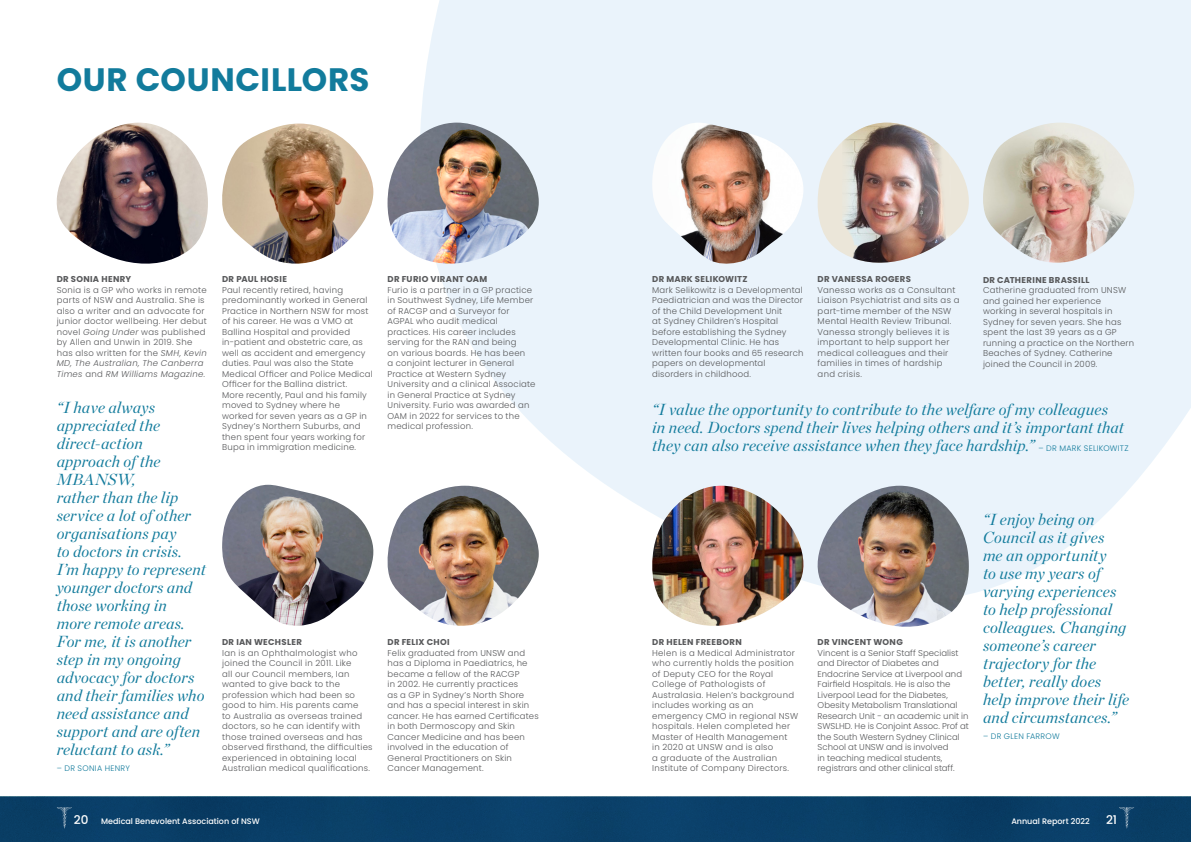
<style>
.page{position:relative;width:1191px;height:842px;background:#fff}
.page>*{position:absolute;margin:0;border:0;box-sizing:border-box;transform-origin:0 0}
.t1{font:700 32.4px "Poppins";letter-spacing:.02em;color:#127b9c}
.t2{font:italic 16px/18px "Chronicle Display";letter-spacing:.01em;color:#127b9c}
.t3{font:500 12px "Poppins";color:#fff}
.t4{font:300 8.5px/10.5px "Poppins";letter-spacing:.025em;color:#57585a}
.t5{font:300 8.5px/10.5px "Poppins";letter-spacing:.005em;color:#57585a}
.t6{font:700 8.5px "Poppins";letter-spacing:.04em;color:#57585a}
.t7{font:500 8px "Poppins";color:#fff}
.t8{font:300 8px "Poppins";letter-spacing:.035em;color:#127b9c}
.s1{font-style:italic}
.s2{font-family:"Poppins";font-weight:300;font-style:normal;font-size:8px}
.s3{font-size:12px}
</style>
<div class="page">
<svg style="left:421px;top:0;width:770px;height:594px;background:#ecf4fb"></svg>
<img style="left:652px;top:123px;width:151px;height:142px">
<img style="left:57px;top:123px;width:151px;height:141px">
<svg style="left:815px;top:119px;width:156px;height:155px;background:#eaeeef"></svg>
<img style="left:842px;top:123px;width:108px;height:141px">
<img style="left:387px;top:123px;width:152px;height:142px">
<img style="left:983px;top:123px;width:151px;height:141px">
<img style="left:387px;top:486px;width:152px;height:140px">
<img style="left:222px;top:124px;width:151px;height:140px">
<img style="left:222px;top:485px;width:151px;height:141px">
<img style="left:651px;top:486px;width:153px;height:140px">
<img style="left:817px;top:486px;width:152px;height:141px">
<div style="left:0;top:797px;width:1191px;height:45px;background:#0a3f68"></div>
<svg style="left:1119px;top:807px;width:15px;height:21px"></svg>
<svg style="left:57px;top:807px;width:15px;height:21px"></svg>
<p class="t1" style="left:57px;top:61px;width:314px">OUR COUNCILLORS</p>
<p class="t6" style="left:57px;top:274px;width:76px">DR SONIA HENRY</p>
<p class="t4" style="left:57px;top:284px;width:152px">Sonia is a GP who works in remote parts of NSW and Australia. She is also a writer and an advocate for junior doctor wellbeing. Her debut novel <span class="s1">Going Under</span> was published by Allen and Unwin in 2019. She has also written for the <span class="s1">SMH, Kevin<br>MD, The Australian, The Canberra<br>Times</span> and <span class="s1">RM Williams Magazine</span>.</p>
<p class="t2" style="left:57px;top:397px;width:151px">“I have always appreciated the direct-action approach of the<br>MBANSW,<br>rather than the lip service a lot of other organisations pay<br>to doctors in crisis.<br>I’m happy to represent younger doctors and those working in<br>more remote areas.<br>For me, it is another step in my ongoing advocacy for doctors and their families who need assistance and support and are often reluctant to ask.”</p>
<p class="t8" style="left:57px;top:764px;width:75px">– DR SONIA HENRY</p>
<p class="t6" style="left:222px;top:274px;width:66px">DR PAUL HOSIE</p>
<p class="t4" style="left:222px;top:284px;width:152px">Paul recently retired, having predominantly worked in General<br>Practice in Northern NSW for most of his career. He was a VMO at<br>Ballina Hospital and provided in-patient and obstetric care, as well as accident and emergency duties. Paul was also the State<br>Medical Officer and Police Medical<br>Officer for the Ballina district.<br>More recently, Paul and his family moved to Sydney where he worked for seven years as a GP in<br>Sydney’s Northern Suburbs, and then spent four years working for<br>Bupa in immigration medicine.</p>
<p class="t6" style="left:222px;top:637px;width:81px">DR IAN WECHSLER</p>
<p class="t4" style="left:222px;top:647px;width:152px">Ian is an Ophthalmologist who joined the Council in 2011. Like<br>all our Council members, Ian wanted to give back to the profession which had been so good to him. His parents came<br>to Australia as overseas trained doctors, so he can identify with those trained overseas and has observed firsthand, the difficulties experienced in obtaining local<br>Australian medical qualifications.</p>
<p class="t6" style="left:387px;top:274px;width:101px">DR FURIO VIRANT OAM</p>
<p class="t4" style="left:387px;top:284px;width:149px">Furio is a partner in a GP practice in Southwest Sydney, Life Member of RACGP and a Surveyor for<br>AGPAL who audit medical practices. His career includes serving for the RAN and being<br>on various boards. He has been<br>a conjoint lecturer in General<br>Practice at Western Sydney<br>University and a clinical Associate in General Practice at Sydney<br>University. Furio was awarded an<br>OAM in 2022 for services to the medical profession.</p>
<p class="t6" style="left:387px;top:637px;width:64px">DR FELIX CHOI</p>
<p class="t4" style="left:387px;top:647px;width:153px">Felix graduated from UNSW and has a Diploma in Paediatrics, he became a fellow of the RACGP<br>in 2002. He currently practices<br>as a GP in Sydney’s North Shore and has a special interest in skin cancer. He has earned Certificates in both Dermoscopy and Skin<br>Cancer Medicine and has been involved in the education of<br>General Practitioners on Skin<br>Cancer Management.</p>
<p class="t6" style="left:652px;top:274px;width:97px">DR MARK SELIKOWITZ</p>
<p class="t4" style="left:652px;top:284px;width:153px">Mark Selikowitz is a Developmental<br>Paediatrician and was the Director of the Child Development Unit<br>at Sydney Children’s Hospital before establishing the Sydney<br>Developmental Clinic. He has written four books and 65 research papers on developmental disorders in childhood.</p>
<p class="t2" style="left:652px;top:399px;width:478px">“I value the opportunity to contribute to the welfare of my colleagues<br>in need. Doctors spend their lives helping others and it’s important that they can also receive assistance when they face hardship.” <span class="s2">– DR MARK SELIKOWITZ</span></p>
<p class="t6" style="left:817px;top:274px;width:95px">DR VANESSA ROGERS</p>
<p class="t4" style="left:817px;top:284px;width:143px">Vanessa works as a Consultant<br>Liaison Psychiatrist and sits as a part-time member of the NSW<br>Mental Health Review Tribunal.<br>Vanessa strongly believes it is important to help support her medical colleagues and their families in times of hardship and crisis.</p>
<p class="t6" style="left:983px;top:275px;width:108px">DR CATHERINE BRASSILL</p>
<p class="t4" style="left:983px;top:285px;width:153px">Catherine graduated from UNSW and gained her experience working in several hospitals in<br>Sydney for seven years. She has spent the last 39 years as a GP running a practice on the Northern<br>Beaches of Sydney. Catherine joined the Council in 2009.</p>
<p class="t6" style="left:652px;top:637px;width:91px">DR HELEN FREEBORN</p>
<p class="t4" style="left:652px;top:647px;width:147px">Helen is a Medical Administrator who currently holds the position of Deputy CEO for the Royal<br>College of Pathologists of<br>Australasia. Helen’s background includes working as an emergency CMO in regional NSW hospitals. Helen completed her<br>Master of Health Management<br>in 2020 at UNSW and is also<br>a graduate of the Australian<br>Institute of Company Directors.</p>
<p class="t6" style="left:817px;top:637px;width:87px">DR VINCENT WONG</p>
<p class="t5" style="left:817px;top:647px;width:153px">Vincent is a Senior Staff Specialist and Director of Diabetes and Endocrine Service at Liverpool and Fairfield Hospitals. He is also the Liverpool Lead for the Diabetes, Obesity Metabolism Translational Research Unit - an academic unit in SWSLHD. He is Conjoint Assoc. Prof at the South Western Sydney Clinical School at UNSW and is involved<br>in teaching medical students, registrars and other clinical staff.</p>
<p class="t2" style="left:983px;top:509px;width:147px">“I enjoy being on<br>Council as it gives<br>me an opportunity<br>to use my years of varying experiences to help professional colleagues. Changing someone’s career trajectory for the better, really does help improve their life and circumstances.”</p>
<p class="t8" style="left:983px;top:732px;width:78px">– DR GLEN FARROW</p>
<p class="t7" style="left:74px;top:817px;width:187px"><span class="s3">20</span> Medical Benevolent Association of NSW</p>
<p class="t7" style="left:1011px;top:817px;width:80px">Annual Report 2022</p>
<h3 class="t3" style="left:1106px;top:813px;width:13px">21</h3>
</div>
